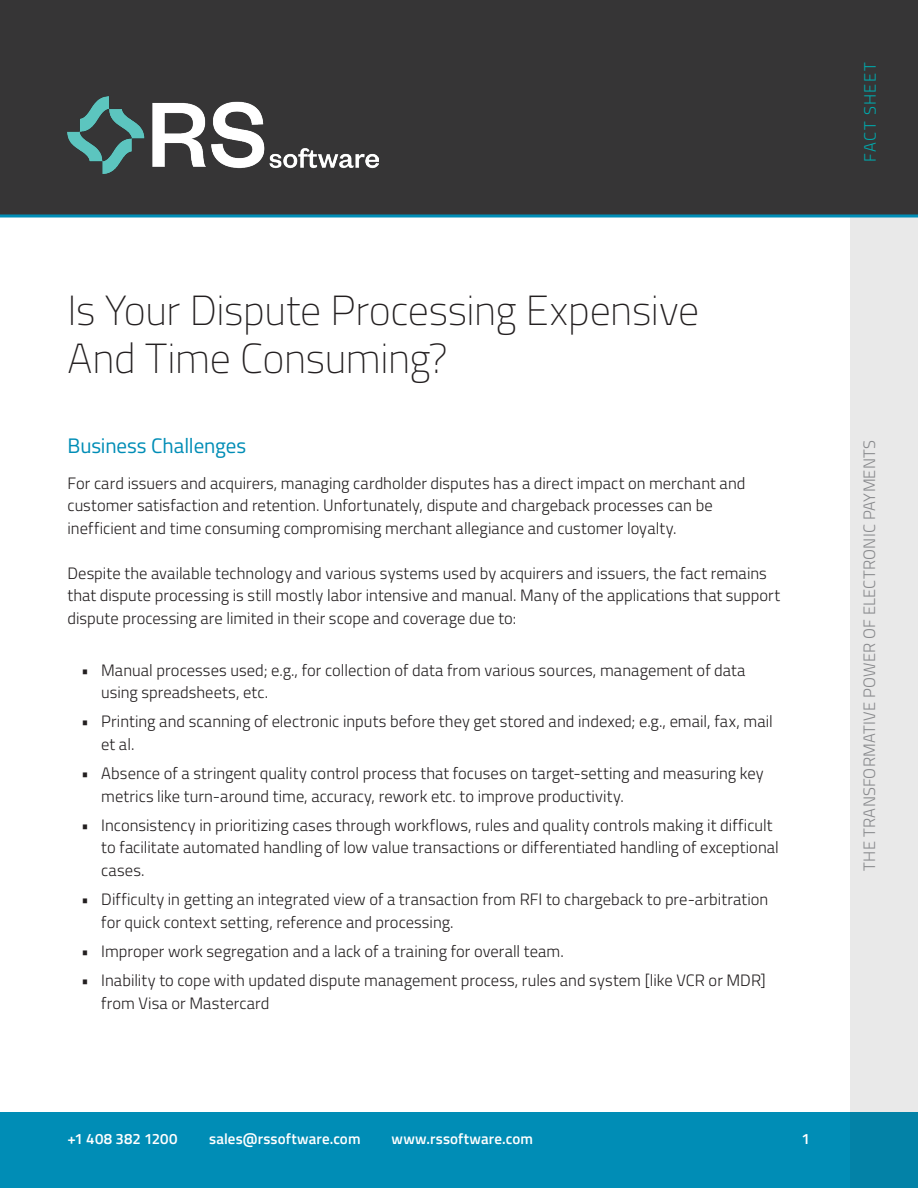
<style>
.page{position:relative;width:918px;height:1188px;background:#fff}
.page>*{position:absolute;margin:0;border:0;box-sizing:border-box;transform-origin:0 0}
.t1{font:100 42px/48px "Titillium Web";letter-spacing:-.01em;color:#231f20}
.Subhead{font:21px "Titillium Web";letter-spacing:-.005em;color:#008db6}
.Body{font:300 16.5px/22.5px "Titillium Web";color:#231f20}
.t2{font:300 16.5px "Titillium Web";letter-spacing:.01em;color:#939598}
.t3{font:300 16.5px "Titillium Web";letter-spacing:.08em;color:#00aaad}
.t4{font:600 15px "Titillium Web";letter-spacing:.005em;color:#fff}
</style>
<div class="page">
<div style="left:0;top:1112px;width:918px;height:76px;background:#008db6"></div>
<svg style="left:850px;top:218px;width:68px;height:970px;fill:#e9e9e9"></svg>
<div style="left:0;top:0;width:918px;height:216px;background:#363536"></div>
<img style="left:68px;top:97px;width:310px;height:77px">
<svg style="left:0;top:214px;width:918px;height:4px"></svg>
<p class="t1" style="left:68px;top:284px;width:633px">Is Your Dispute Processing Expensive<br>And Time Consuming?</p>
<p class="Subhead" style="left:68px;top:430px;width:180px">Business Challenges</p>
<p class="Body" style="left:68px;top:471px;width:680px">For card issuers and acquirers, managing cardholder disputes has a direct impact on merchant and customer satisfaction and retention. Unfortunately, dispute and chargeback processes can be inefficient and time consuming compromising merchant allegiance and customer loyalty.</p>
<p class="Body" style="left:68px;top:561px;width:714px">Despite the available technology and various systems used by acquirers and issuers, the fact remains that dispute processing is still mostly labor intensive and manual. Many of the applications that support dispute processing are limited in their scope and coverage due to:</p>
<p class="Body" style="left:101px;top:658px;width:646px;text-indent:-20px">• Manual processes used; e.g., for collection of data from various sources, management of data using spreadsheets, etc.</p>
<p class="Body" style="left:101px;top:709px;width:673px;text-indent:-20px">• Printing and scanning of electronic inputs before they get stored and indexed; e.g., email, fax, mail et al.</p>
<p class="Body" style="left:101px;top:761px;width:664px;text-indent:-20px">• Absence of a stringent quality control process that focuses on target-setting and measuring key metrics like turn-around time, accuracy, rework etc. to improve productivity.</p>
<p class="Body" style="left:101px;top:813px;width:679px;text-indent:-20px">• Inconsistency in prioritizing cases through workflows, rules and quality controls making it difficult to facilitate automated handling of low value transactions or differentiated handling of exceptional cases.</p>
<p class="Body" style="left:101px;top:887px;width:669px;text-indent:-20px">• Difficulty in getting an integrated view of a transaction from RFI to chargeback to pre-arbitration for quick context setting, reference and processing.</p>
<p class="Body" style="left:81px;top:939px;width:484px">• Improper work segregation and a lack of a training for overall team.</p>
<p class="Body" style="left:101px;top:968px;width:666px;text-indent:-20px">• Inability to cope with updated dispute management process, rules and system [like VCR or MDR] from Visa or Mastercard</p>
<p class="t4" style="left:68px;top:1128px;width:111px">+1 408 382 1200</p>
<p class="t4" style="left:209px;top:1128px;width:153px">sales@rssoftware.com</p>
<p class="t4" style="left:392px;top:1128px;width:143px">www.rssoftware.com</p>
<p class="t4" style="left:802px;top:1128px;width:10px">1</p>
<p class="t3" style="left:858px;top:162px;width:101px;rotate:-90deg">FACT SHEET</p>
<p class="t2" style="left:857px;top:871px;width:432px;rotate:-90deg">THE TRANSFORMATIVE POWER OF ELECTRONIC PAYMENTS</p>
</div>
